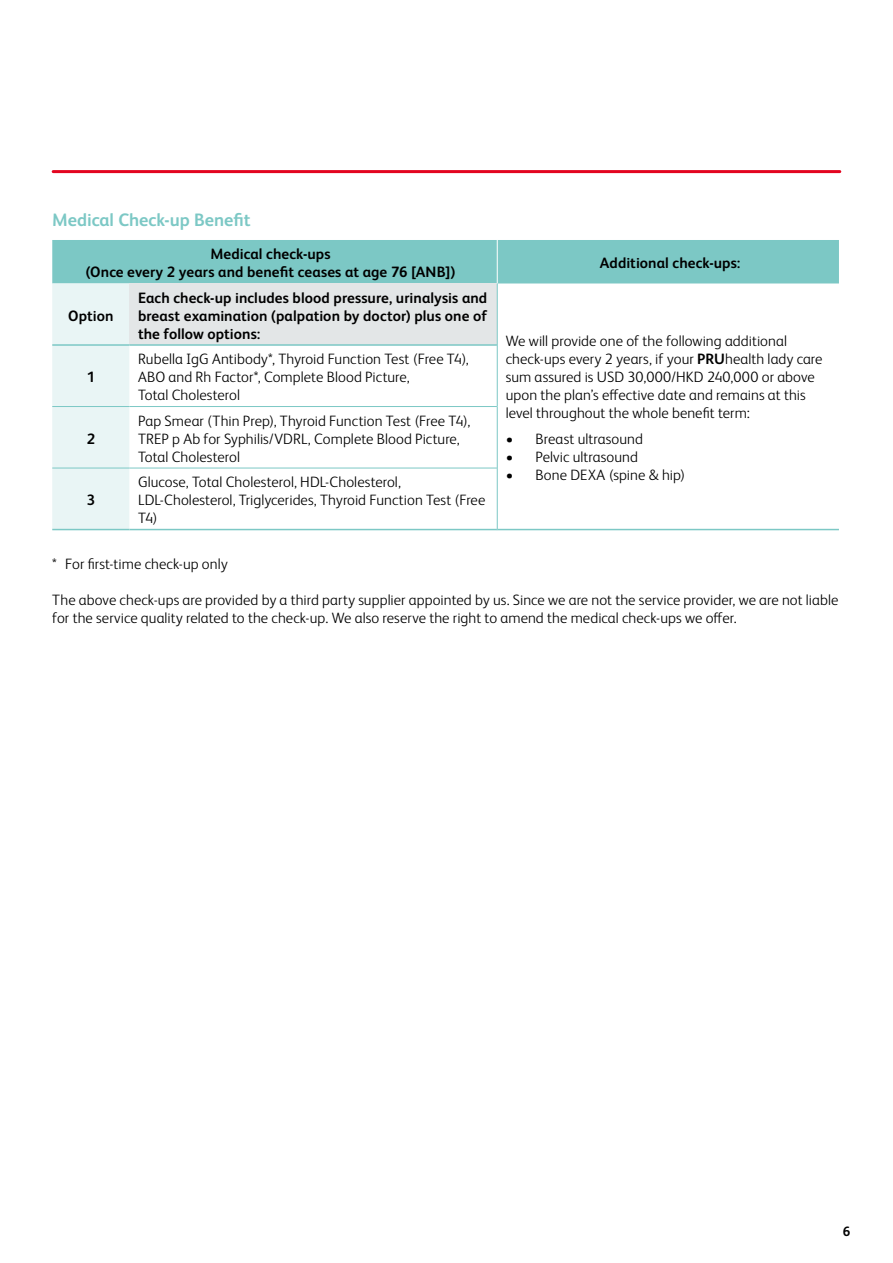
<style>
.page{position:relative;width:893px;height:1263px;background:#fff}
.page>*{position:absolute;margin:0;border:0;box-sizing:border-box;transform-origin:0 0}
.t1{font:700 18px "FS Albert Pro";letter-spacing:-.005em;color:#7cc8c5}
.t2{font:300 15px/18px "FS Albert Pro";letter-spacing:.005em;color:#000}
.t3{font:700 15px/18px "FS Albert Pro";letter-spacing:.005em;color:#000;text-align:center}
.t4{font:700 13.5px "FS Albert Pro";color:#000}
.s1{font-weight:700}
</style>
<div class="page">
<svg style="left:52px;top:240px;width:787px;height:289px"></svg>
<div style="left:130px;top:283px;width:367px;height:62px;background:#e3e6e7"></div>
<svg style="left:130px;top:346px;width:367px;height:183px"></svg>
<hr style="left:497px;top:240px;width:1px;height:43px;background:#fff">
<hr style="left:497px;top:283px;width:1px;height:62px;background:#7cc8c5">
<hr style="left:498px;top:529px;width:341px;height:1px;background:#7cc8c5">
<hr style="left:52px;top:344px;width:78px;height:2px;background:#7cc8c5">
<hr style="left:130px;top:344px;width:367px;height:2px;background:#7cc8c5">
<hr style="left:52px;top:529px;width:78px;height:1px;background:#7cc8c5">
<hr style="left:130px;top:529px;width:367px;height:1px;background:#7cc8c5">
<hr style="left:497px;top:345px;width:1px;height:61px;background:#7cc8c5">
<hr style="left:497px;top:406px;width:1px;height:62px;background:#7cc8c5">
<hr style="left:497px;top:468px;width:1px;height:62px;background:#7cc8c5">
<hr style="left:52px;top:406px;width:78px;height:1px;background:#7cc8c5">
<hr style="left:130px;top:406px;width:367px;height:1px;background:#7cc8c5">
<hr style="left:52px;top:468px;width:78px;height:1px;background:#7cc8c5">
<hr style="left:130px;top:468px;width:367px;height:1px;background:#7cc8c5">
<hr style="left:53px;top:170px;width:787px;height:3px;background:#e30520">
<p class="t1" style="left:52px;top:208px;width:200px">Medical Check-up Benefit</p>
<p class="t3" style="left:86px;top:244px;width:371px">Medical check-ups<br>(Once every 2 years and benefit ceases at age 76 [ANB])</p>
<p class="t3" style="left:600px;top:253px;width:142px">Additional check-ups:</p>
<p class="t3" style="left:68px;top:306px;width:47px">Option</p>
<p class="t3" style="left:138px;top:288px;width:351px;text-align:justify">Each check-up includes blood pressure, urinalysis and breast examination (palpation by doctor) plus one of the follow options:</p>
<p class="t2" style="left:506px;top:331px;width:318px">We will provide one of the following additional check-ups every 2 years, if your <span class="s1">PRU</span>health lady care sum assured is USD 30,000/HKD 240,000 or above upon the plan’s effective date and remains at this level throughout the whole benefit term:</p>
<p class="t2" style="left:506px;top:429px;width:139px">• Breast ultrasound</p>
<p class="t2" style="left:506px;top:447px;width:134px">• Pelvic ultrasound</p>
<p class="t2" style="left:506px;top:465px;width:181px">• Bone DEXA (spine &amp; hip)</p>
<p class="t2" style="left:138px;top:349px;width:332px">Rubella IgG Antibody*, Thyroid Function Test (Free T4),<br>ABO and Rh Factor*, Complete Blood Picture,<br>Total Cholesterol</p>
<p class="t3" style="left:87px;top:367px;width:10px">1</p>
<p class="t2" style="left:138px;top:411px;width:334px">Pap Smear (Thin Prep), Thyroid Function Test (Free T4),<br>TREP p Ab for Syphilis/VDRL, Complete Blood Picture,<br>Total Cholesterol</p>
<p class="t3" style="left:87px;top:429px;width:10px">2</p>
<p class="t2" style="left:138px;top:472px;width:349px">Glucose, Total Cholesterol, HDL-Cholesterol,<br>LDL-Cholesterol, Triglycerides, Thyroid Function Test (Free<br>T4)</p>
<p class="t2" style="left:52px;top:553px;width:177px">* For first-time check-up only</p>
<p class="t2" style="left:52px;top:589px;width:788px">The above check-ups are provided by a third party supplier appointed by us. Since we are not the service provider, we are not liable for the service quality related to the check-up. We also reserve the right to amend the medical check-ups we offer.</p>
<p class="t3" style="left:87px;top:490px;width:10px">3</p>
<p class="t4" style="left:843px;top:1222px;width:9px">6</p>
</div>
